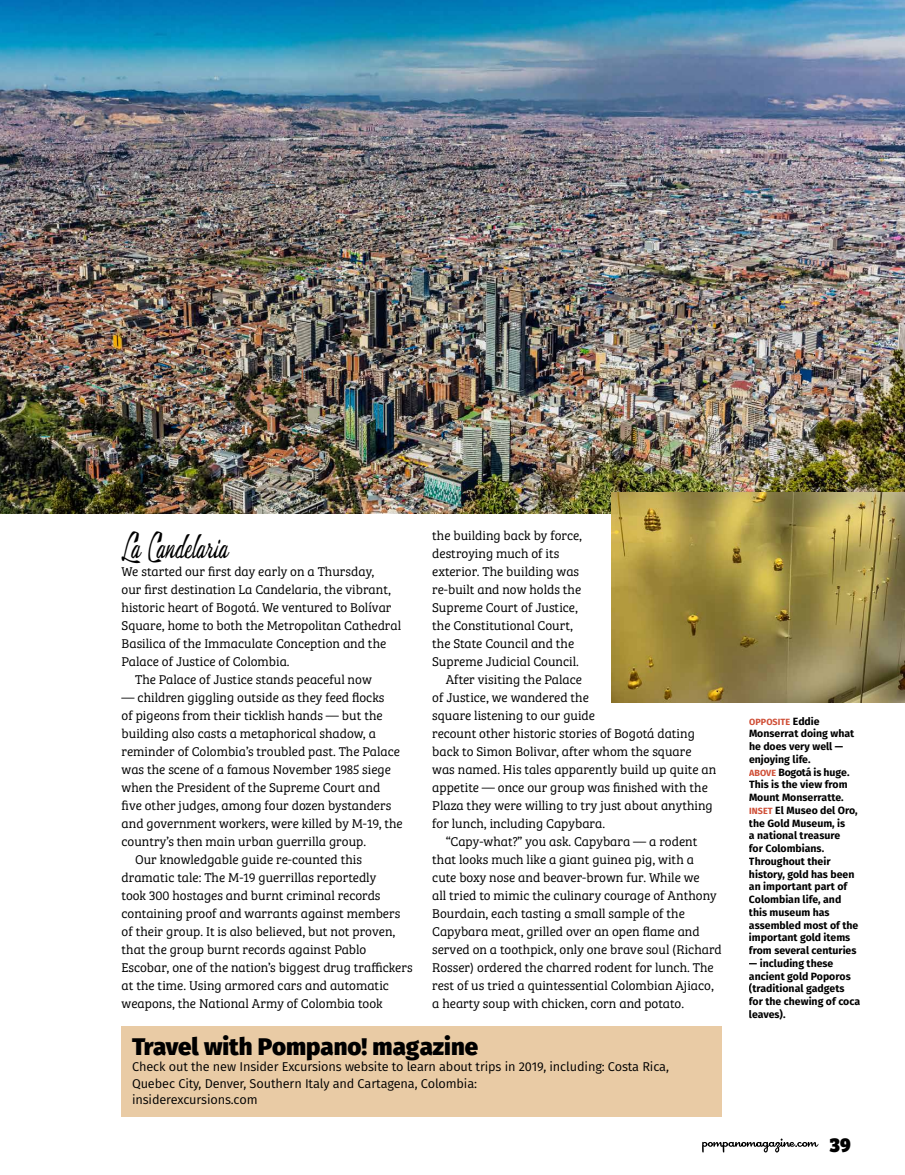
<style>
.page{position:relative;width:905px;height:1175px;background:#fff}
.page>*{position:absolute;margin:0;border:0;box-sizing:border-box;transform-origin:0 0}
.t1{font:36px "Kon Tiki Lounge JF";color:#000}
.t2{font:800 24px "Fira Sans";color:#000}
.t3{font:21px "Bree Serif Eb";color:#000}
.t4{font:13.2px "Bree Serif Lt";color:#000}
.t5{font:12.75px/16.5px "Fira Sans";letter-spacing:-.01em;color:#000}
.t6{font:700 10.5px/12.8px "Fira Sans";color:#000}
.t7{font:700 9px "Fira Sans";letter-spacing:.01em;color:#cf4e36}
.s1{font-size:10.5px;color:#000}
.s2{font-size:9px;color:#cf4e36}
</style>
<div class="page">
<svg style="left:702px;top:1138px;width:116px;height:14px"></svg>
<img style="left:0;top:0;width:904px;height:513px">
<img style="left:611px;top:493px;width:293px;height:209px">
<div style="left:122px;top:1026px;width:600px;height:90px;background:#e9cba5"></div>
<h1 class="t1" style="left:122px;top:523px;width:108px">La Candelaria</h1>
<p class="t4" style="left:122px;top:562px;width:254px">We started our first day early on a Thursday,</p>
<p class="t4" style="left:122px;top:580px;width:271px">our first destination La Candelaria, the vibrant,</p>
<p class="t4" style="left:122px;top:598px;width:271px">historic heart of Bogotá. We ventured to Bolívar</p>
<p class="t4" style="left:122px;top:616px;width:281px">Square, home to both the Metropolitan Cathedral</p>
<p class="t4" style="left:122px;top:634px;width:266px">Basilica of the Immaculate Conception and the</p>
<p class="t4" style="left:122px;top:652px;width:170px">Palace of Justice of Colombia.</p>
<p class="t4" style="left:135px;top:670px;width:238px">The Palace of Justice stands peaceful now</p>
<p class="t4" style="left:122px;top:688px;width:264px">— children giggling outside as they feed flocks</p>
<p class="t4" style="left:122px;top:706px;width:263px">of pigeons from their ticklish hands — but the</p>
<p class="t4" style="left:122px;top:724px;width:256px">building also casts a metaphorical shadow, a</p>
<p class="t4" style="left:122px;top:742px;width:280px">reminder of Colombia’s troubled past. The Palace</p>
<p class="t4" style="left:122px;top:760px;width:271px">was the scene of a famous November 1985 siege</p>
<p class="t4" style="left:122px;top:778px;width:260px">when the President of the Supreme Court and</p>
<p class="t4" style="left:122px;top:796px;width:271px">five other judges, among four dozen bystanders</p>
<p class="t4" style="left:122px;top:814px;width:283px">and government workers, were killed by M-19, the</p>
<p class="t4" style="left:122px;top:832px;width:246px">country’s then main urban guerrilla group.</p>
<p class="t4" style="left:135px;top:850px;width:228px">Our knowledgable guide re-counted this</p>
<p class="t4" style="left:122px;top:868px;width:256px">dramatic tale: The M-19 guerrillas reportedly</p>
<p class="t4" style="left:122px;top:886px;width:260px">took 300 hostages and burnt criminal records</p>
<p class="t4" style="left:122px;top:904px;width:280px">containing proof and warrants against members</p>
<p class="t4" style="left:122px;top:922px;width:275px">of their group. It is also believed, but not proven,</p>
<p class="t4" style="left:122px;top:940px;width:246px">that the group burnt records against Pablo</p>
<p class="t4" style="left:122px;top:958px;width:293px">Escobar, one of the nation’s biggest drug traffickers</p>
<p class="t4" style="left:122px;top:976px;width:269px">at the time. Using armored cars and automatic</p>
<p class="t4" style="left:122px;top:994px;width:262px">weapons, the National Army of Colombia took</p>
<p class="t4" style="left:432px;top:526px;width:151px">the building back by force,</p>
<p class="t4" style="left:432px;top:544px;width:129px">destroying much of its</p>
<p class="t4" style="left:432px;top:562px;width:148px">exterior. The building was</p>
<p class="t4" style="left:432px;top:580px;width:150px">re-built and now holds the</p>
<p class="t4" style="left:432px;top:598px;width:147px">Supreme Court of Justice,</p>
<p class="t4" style="left:432px;top:616px;width:142px">the Constitutional Court,</p>
<p class="t4" style="left:432px;top:634px;width:143px">the State Council and the</p>
<p class="t4" style="left:432px;top:652px;width:148px">Supreme Judicial Council.</p>
<p class="t4" style="left:446px;top:670px;width:138px">After visiting the Palace</p>
<p class="t4" style="left:432px;top:688px;width:158px">of Justice, we wandered the</p>
<p class="t4" style="left:432px;top:706px;width:164px">square listening to our guide</p>
<p class="t4" style="left:432px;top:724px;width:264px">recount other historic stories of Bogotá dating</p>
<p class="t4" style="left:432px;top:742px;width:261px">back to Simon Bolivar, after whom the square</p>
<p class="t4" style="left:432px;top:760px;width:285px">was named. His tales apparently build up quite an</p>
<p class="t4" style="left:432px;top:778px;width:277px">appetite — once our group was finished with the</p>
<p class="t4" style="left:432px;top:796px;width:282px">Plaza they were willing to try just about anything</p>
<p class="t4" style="left:432px;top:814px;width:174px">for lunch, including Capybara.</p>
<p class="t4" style="left:446px;top:832px;width:253px">“Capy-what?” you ask. Capybara — a rodent</p>
<p class="t4" style="left:432px;top:850px;width:263px">that looks much like a giant guinea pig, with a</p>
<p class="t4" style="left:432px;top:868px;width:269px">cute boxy nose and beaver-brown fur. While we</p>
<p class="t4" style="left:432px;top:886px;width:286px">all tried to mimic the culinary courage of Anthony</p>
<p class="t4" style="left:432px;top:904px;width:254px">Bourdain, each tasting a small sample of the</p>
<p class="t4" style="left:432px;top:922px;width:269px">Capybara meat, grilled over an open flame and</p>
<p class="t4" style="left:432px;top:940px;width:291px">served on a toothpick, only one brave soul (Richard</p>
<p class="t4" style="left:432px;top:958px;width:283px">Rosser) ordered the charred rodent for lunch. The</p>
<p class="t4" style="left:432px;top:976px;width:283px">rest of us tried a quintessential Colombian Ajiaco,</p>
<p class="t4" style="left:432px;top:994px;width:253px">a hearty soup with chicken, corn and potato.</p>
<h2 class="t2" style="left:132px;top:1029px;width:347px">Travel with Pompano! magazine</h2>
<p class="t5" style="left:132px;top:1058px;width:538px">Check out the new Insider Excursions website to learn about trips in 2019, including: Costa Rica,<br>Quebec City, Denver, Southern Italy and Cartagena, Colombia:<br>insiderexcursions.com</p>
<p class="t7" style="left:749px;top:715px;width:72px">OPPOSITE <span class="s1">Eddie</span></p>
<p class="t6" style="left:749px;top:727px;width:111px">Monserrat doing what he does very well — enjoying life.<br><span class="s2">ABOVE</span> Bogotá is huge.<br>This is the view from<br>Mount Monserratte.<br><span class="s2">INSET</span> El Museo del Oro, the Gold Museum, is<br>a national treasure<br>for Colombians.<br>Throughout their history, gold has been an important part of<br>Colombian life, and this museum has assembled most of the important gold items from several centuries</p>
<p class="t6" style="left:749px;top:956px;width:113px">— including these ancient gold Poporos (traditional gadgets for the chewing of coca leaves).</p>
<h3 class="t3" style="left:829px;top:1128px;width:23px">39</h3>
</div>
